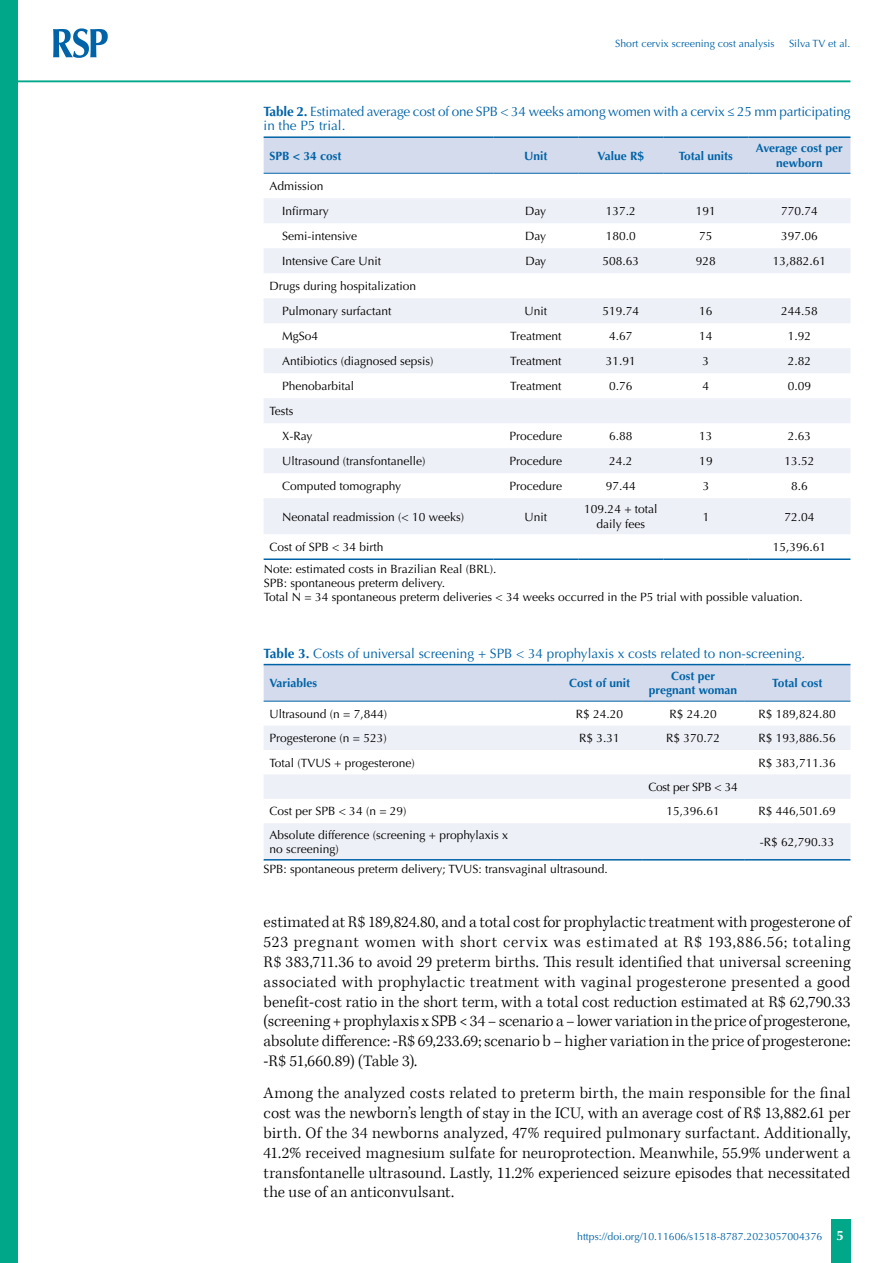
<style>
.page{position:relative;width:893px;height:1263px;background:#fff}
.page>*{position:absolute;margin:0;border:0;box-sizing:border-box;transform-origin:0 0}
.t1{font:300 16.5px/19.8px "Kepler Std";color:#000;text-align:justify}
.t2{font:13.5px/14.2px "Optima LT Std";letter-spacing:-.005em;color:#0063a7}
.t3{font:700 13.5px "Optima LT Std";color:#fff}
.t4{font:12px/14.4px "Optima LT Std";color:#000}
.t5{font:700 12px/14.4px "Optima LT Std";color:#0063a7;text-align:center}
.t6{font:12px "Optima LT Std";letter-spacing:-.02em;color:#000}
.t7{font:10.5px "Optima LT Std";color:#0063a7}
.s1{font-weight:700}
</style>
<div class="page">
<div style="left:831px;top:1220px;width:20px;height:43px;background:#00a788"></div>
<div style="left:0;top:0;width:18px;height:1263px;background:#00a788"></div>
<svg style="left:53px;top:28px;width:55px;height:30px"></svg>
<hr style="left:18px;top:80px;width:832px;height:2px;background:#00a788">
<div style="left:264px;top:138px;width:586px;height:35px;background:#d4dbec"></div>
<svg style="left:264px;top:198px;width:586px;height:336px;fill:#eef0f7"></svg>
<hr style="left:264px;top:558px;width:229px;height:2px;background:#0063a7">
<hr style="left:493px;top:558px;width:85px;height:2px;background:#0063a7">
<hr style="left:578px;top:558px;width:85px;height:2px;background:#0063a7">
<hr style="left:663px;top:558px;width:85px;height:2px;background:#0063a7">
<hr style="left:748px;top:558px;width:102px;height:2px;background:#0063a7">
<hr style="left:264px;top:136px;width:229px;height:2px;background:#0063a7">
<hr style="left:493px;top:136px;width:85px;height:2px;background:#0063a7">
<hr style="left:578px;top:136px;width:85px;height:2px;background:#0063a7">
<hr style="left:663px;top:136px;width:85px;height:2px;background:#0063a7">
<hr style="left:748px;top:136px;width:102px;height:2px;background:#0063a7">
<hr style="left:264px;top:173px;width:229px;height:1px;background:#0063a7">
<hr style="left:493px;top:173px;width:85px;height:1px;background:#0063a7">
<hr style="left:578px;top:173px;width:85px;height:1px;background:#0063a7">
<hr style="left:663px;top:173px;width:85px;height:1px;background:#0063a7">
<hr style="left:748px;top:173px;width:102px;height:1px;background:#0063a7">
<div style="left:264px;top:665px;width:586px;height:36px;background:#d4dbec"></div>
<svg style="left:264px;top:726px;width:586px;height:133px;fill:#eef0f7"></svg>
<hr style="left:264px;top:664px;width:293px;height:1px;background:#0063a7">
<hr style="left:557px;top:664px;width:85px;height:1px;background:#0063a7">
<hr style="left:642px;top:664px;width:102px;height:1px;background:#0063a7">
<hr style="left:744px;top:664px;width:106px;height:1px;background:#0063a7">
<hr style="left:264px;top:701px;width:293px;height:1px;background:#0063a7">
<hr style="left:557px;top:701px;width:85px;height:1px;background:#0063a7">
<hr style="left:642px;top:701px;width:102px;height:1px;background:#0063a7">
<hr style="left:744px;top:701px;width:106px;height:1px;background:#0063a7">
<hr style="left:264px;top:859px;width:293px;height:1px;background:#0063a7">
<hr style="left:557px;top:859px;width:85px;height:1px;background:#0063a7">
<hr style="left:642px;top:859px;width:102px;height:1px;background:#0063a7">
<hr style="left:744px;top:859px;width:106px;height:1px;background:#0063a7">
<p class="t7" style="left:615px;top:37px;width:161px">Short cervix screening cost analysis</p>
<p class="t7" style="left:789px;top:37px;width:63px">Silva TV et al.</p>
<p class="t2" style="left:264px;top:105px;width:588px"><span class="s1">Table 2.</span> Estimated average cost of one SPB &lt; 34 weeks among women with a cervix ≤ 25 mm participating in the P5 trial.</p>
<p class="t5" style="left:269px;top:149px;width:73px">SPB &lt; 34 cost</p>
<p class="t5" style="left:524px;top:149px;width:25px">Unit</p>
<p class="t5" style="left:598px;top:149px;width:48px">Value R$</p>
<p class="t5" style="left:679px;top:149px;width:56px">Total units</p>
<p class="t5" style="left:756px;top:141px;width:88px">Average cost per newborn</p>
<p class="t4" style="left:282px;top:174px;width:48px;line-height:25px;text-indent:-13px">Admission<br>Infirmary</p>
<p class="t4" style="left:525px;top:204px;width:22px">Day</p>
<p class="t4" style="left:606px;top:204px;width:32px">137.2</p>
<p class="t4" style="left:696px;top:204px;width:22px">191</p>
<p class="t4" style="left:781px;top:204px;width:38px">770.74</p>
<p class="t4" style="left:282px;top:229px;width:76px">Semi-intensive</p>
<p class="t4" style="left:525px;top:229px;width:22px">Day</p>
<p class="t4" style="left:606px;top:229px;width:32px">180.0</p>
<p class="t4" style="left:699px;top:229px;width:15px">75</p>
<p class="t4" style="left:781px;top:229px;width:38px">397.06</p>
<p class="t4" style="left:282px;top:254px;width:101px">Intensive Care Unit</p>
<p class="t4" style="left:525px;top:254px;width:22px">Day</p>
<p class="t4" style="left:602px;top:254px;width:38px">508.63</p>
<p class="t4" style="left:696px;top:254px;width:22px">928</p>
<p class="t4" style="left:773px;top:254px;width:55px">13,882.61</p>
<p class="t4" style="left:282px;top:274px;width:135px;line-height:25px;text-indent:-13px">Drugs during hospitalization<br>Pulmonary surfactant</p>
<p class="t4" style="left:524px;top:304px;width:24px">Unit</p>
<p class="t4" style="left:602px;top:304px;width:38px">519.74</p>
<p class="t4" style="left:699px;top:304px;width:15px">16</p>
<p class="t4" style="left:781px;top:304px;width:38px">244.58</p>
<p class="t4" style="left:282px;top:329px;width:38px">MgSo4</p>
<p class="t4" style="left:510px;top:329px;width:53px">Treatment</p>
<p class="t4" style="left:609px;top:329px;width:25px">4.67</p>
<p class="t4" style="left:699px;top:329px;width:15px">14</p>
<p class="t4" style="left:788px;top:329px;width:25px">1.92</p>
<p class="t4" style="left:282px;top:354px;width:153px">Antibiotics (diagnosed sepsis)</p>
<p class="t4" style="left:510px;top:354px;width:53px">Treatment</p>
<p class="t4" style="left:606px;top:354px;width:32px">31.91</p>
<p class="t4" style="left:703px;top:354px;width:8px">3</p>
<p class="t4" style="left:788px;top:354px;width:25px">2.82</p>
<p class="t4" style="left:282px;top:379px;width:74px">Phenobarbital</p>
<p class="t4" style="left:510px;top:379px;width:53px">Treatment</p>
<p class="t4" style="left:609px;top:379px;width:25px">0.76</p>
<p class="t4" style="left:703px;top:379px;width:8px">4</p>
<p class="t4" style="left:788px;top:379px;width:25px">0.09</p>
<p class="t4" style="left:282px;top:399px;width:32px;line-height:25px;text-indent:-13px">Tests<br>X-Ray</p>
<p class="t4" style="left:509px;top:429px;width:54px">Procedure</p>
<p class="t4" style="left:609px;top:429px;width:25px">6.88</p>
<p class="t4" style="left:699px;top:429px;width:15px">13</p>
<p class="t4" style="left:788px;top:429px;width:25px">2.63</p>
<p class="t4" style="left:282px;top:454px;width:145px">Ultrasound (transfontanelle)</p>
<p class="t4" style="left:510px;top:454px;width:54px">Procedure</p>
<p class="t4" style="left:609px;top:454px;width:25px">24.2</p>
<p class="t4" style="left:699px;top:454px;width:15px">19</p>
<p class="t4" style="left:784px;top:454px;width:32px">13.52</p>
<p class="t4" style="left:282px;top:479px;width:120px">Computed tomography</p>
<p class="t4" style="left:510px;top:479px;width:54px">Procedure</p>
<p class="t4" style="left:606px;top:479px;width:32px">97.44</p>
<p class="t4" style="left:703px;top:479px;width:8px">3</p>
<p class="t4" style="left:791px;top:479px;width:18px">8.6</p>
<p class="t4" style="left:282px;top:510px;width:184px">Neonatal readmission (&lt; 10 weeks)</p>
<p class="t4" style="left:525px;top:510px;width:24px">Unit</p>
<p class="t4" style="left:584px;top:502px;width:75px;text-align:center">109.24 + total daily fees</p>
<p class="t4" style="left:703px;top:510px;width:8px">1</p>
<p class="t4" style="left:784px;top:510px;width:32px">72.04</p>
<p class="t4" style="left:269px;top:540px;width:115px">Cost of SPB &lt; 34 birth</p>
<p class="t4" style="left:773px;top:540px;width:55px">15,396.61</p>
<p class="t4" style="left:264px;top:562px;width:540px">Note: estimated costs in Brazilian Real (BRL).<br>SPB: spontaneous preterm delivery.<br>Total N = 34 spontaneous preterm deliveries &lt; 34 weeks occurred in the P5 trial with possible valuation.</p>
<p class="t2" style="left:264px;top:646px;width:543px"><span class="s1">Table 3.</span> Costs of universal screening + SPB &lt; 34 prophylaxis x costs related to non-screening.</p>
<p class="t5" style="left:269px;top:676px;width:49px">Variables</p>
<p class="t5" style="left:569px;top:676px;width:63px">Cost of unit</p>
<p class="t5" style="left:649px;top:669px;width:90px">Cost per pregnant woman</p>
<p class="t5" style="left:772px;top:676px;width:52px">Total cost</p>
<p class="t4" style="left:269px;top:707px;width:119px">Ultrasound (n = 7,844)</p>
<p class="t4" style="left:576px;top:707px;width:49px">R$ 24.20</p>
<p class="t4" style="left:669px;top:707px;width:49px">R$ 24.20</p>
<p class="t4" style="left:759px;top:707px;width:79px">R$ 189,824.80</p>
<p class="t4" style="left:269px;top:731px;width:119px">Progesterone (n = 523)</p>
<p class="t4" style="left:579px;top:731px;width:42px">R$ 3.31</p>
<p class="t4" style="left:666px;top:731px;width:56px">R$ 370.72</p>
<p class="t4" style="left:759px;top:731px;width:79px">R$ 193,886.56</p>
<p class="t4" style="left:269px;top:755px;width:147px">Total (TVUS + progesterone)</p>
<p class="t4" style="left:759px;top:755px;width:79px">R$ 383,711.36</p>
<p class="t6" style="left:648px;top:780px;width:91px">Cost per SPB &lt; 34</p>
<p class="t4" style="left:269px;top:804px;width:139px">Cost per SPB &lt; 34 (n = 29)</p>
<p class="t4" style="left:666px;top:804px;width:55px">15,396.61</p>
<p class="t4" style="left:759px;top:804px;width:79px">R$ 446,501.69</p>
<p class="t4" style="left:269px;top:828px;width:240px">Absolute difference (screening + prophylaxis x no screening)</p>
<p class="t4" style="left:760px;top:835px;width:76px">-R$ 62,790.33</p>
<p class="t4" style="left:264px;top:862px;width:346px">SPB: spontaneous preterm delivery; TVUS: transvaginal ultrasound.</p>
<p class="t1" style="left:264px;top:913px;width:588px">estimated at R$ 189,824.80, and a total cost for prophylactic treatment with progesterone of 523 pregnant women with short cervix was estimated at R$ 193,886.56; totaling R$ 383,711.36 to avoid 29 preterm births. This result identified that universal screening associated with prophylactic treatment with vaginal progesterone presented a good benefit-cost ratio in the short term, with a total cost reduction estimated at R$ 62,790.33 (screening + prophylaxis x SPB &lt; 34 – scenario a – lower variation in the price of progesterone, absolute difference: -R$ 69,233.69; scenario b – higher variation in the price of progesterone: -R$ 51,660.89) (Table 3).</p>
<p class="t1" style="left:264px;top:1084px;width:588px">Among the analyzed costs related to preterm birth, the main responsible for the final cost was the newborn’s length of stay in the ICU, with an average cost of R$ 13,882.61 per birth. Of the 34 newborns analyzed, 47% required pulmonary surfactant. Additionally, 41.2% received magnesium sulfate for neuroprotection. Meanwhile, 55.9% underwent a transfontanelle ultrasound. Lastly, 11.2% experienced seizure episodes that necessitated the use of an anticonvulsant.</p>
<p class="t7" style="left:577px;top:1230px;width:247px">https://doi.org/10.11606/s1518-8787.2023057004376</p>
<p class="t3" style="left:836px;top:1227px;width:9px">5</p>
</div>
